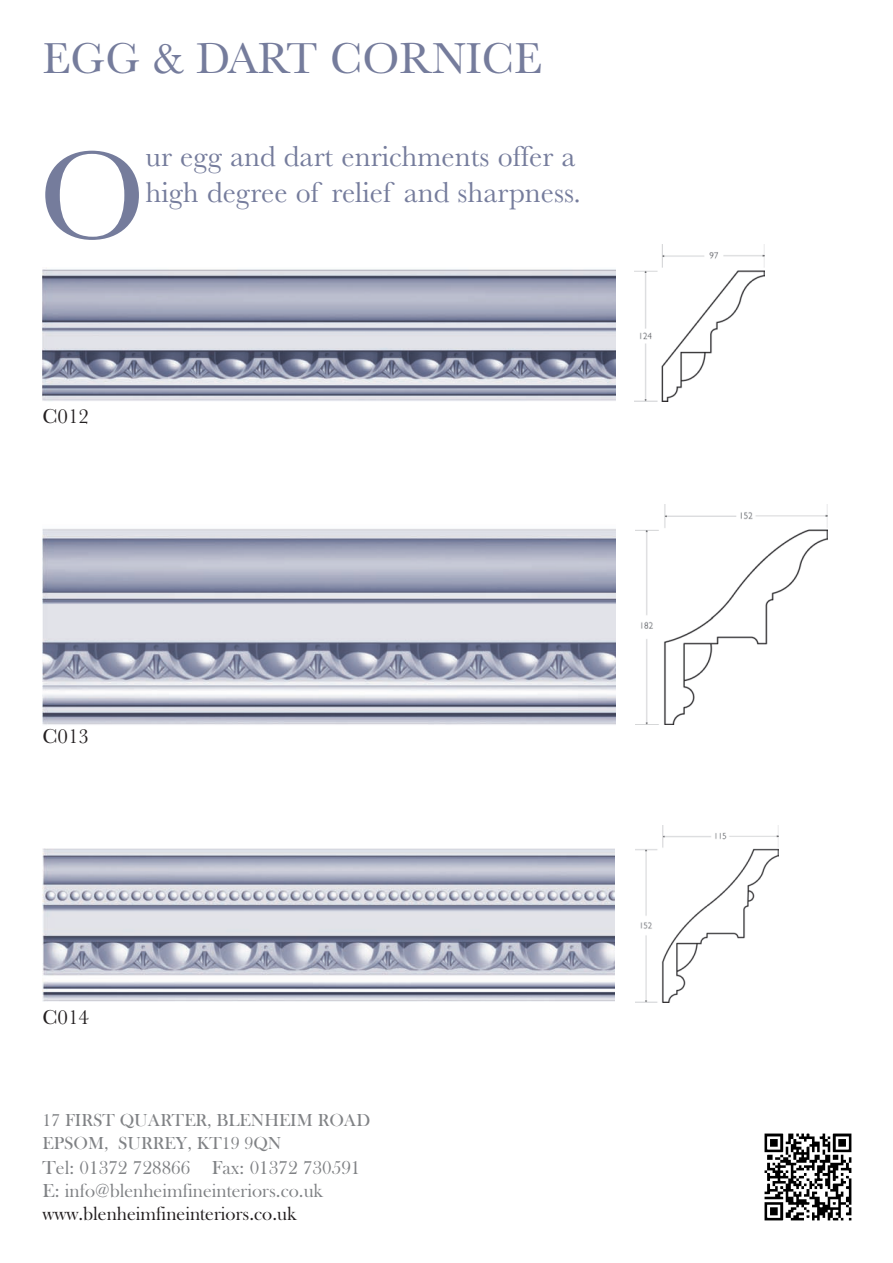
<style>
.page{position:relative;width:893px;height:1263px;background:#fff}
.page>*{position:absolute;margin:0;border:0;box-sizing:border-box;transform-origin:0 0}
.t1{font:129.9px "Baskerville";color:#757c9c}
.t2{font:45px "Baskerville";color:#757c9c}
.t3{font:30px/36px "Baskerville";color:#757c9c}
.t4{font:21px "Baskerville";color:#231f20}
.t5{font:19.5px/23.4px "Bask Old Face";color:#808285}
.t6{font:19.5px "Bask Old Face";color:#231f20}
.t7{font:18px/23.7px "Bask Old Face";color:#808285}
</style>
<div class="page">
<img style="left:43px;top:269px;width:573px;height:132px">
<img style="left:43px;top:529px;width:573px;height:196px">
<img style="left:43px;top:849px;width:572px;height:152px">
<img style="left:635px;top:245px;width:129px;height:156px">
<img style="left:635px;top:505px;width:192px;height:220px">
<img style="left:635px;top:826px;width:144px;height:177px">
<img style="left:764px;top:1133px;width:88px;height:88px">
<h2 class="t2" style="left:43px;top:31px;width:501px">EGG &amp; DART CORNICE</h2>
<h1 class="t1" style="left:39px;top:117px;width:108px">O</h1>
<h3 class="t3" style="left:145px;top:138px;width:437px">ur egg and dart enrichments offer a high degree of relief and sharpness.</h3>
<p class="t4" style="left:43px;top:403px;width:48px">C012</p>
<p class="t4" style="left:43px;top:723px;width:48px">C013</p>
<p class="t4" style="left:43px;top:1005px;width:48px">C014</p>
<p class="t7" style="left:43px;top:1107px;width:329px">17 FIRST QUARTER, BLENHEIM ROAD<br>EPSOM, SURREY, KT19 9QN</p>
<p class="t5" style="left:43px;top:1155px;width:320px">Tel: 01372 728866 Fax: 01372 730591<br>E: info@blenheimfineinteriors.co.uk</p>
<p class="t6" style="left:43px;top:1202px;width:256px">www.blenheimfineinteriors.co.uk</p>
</div>
